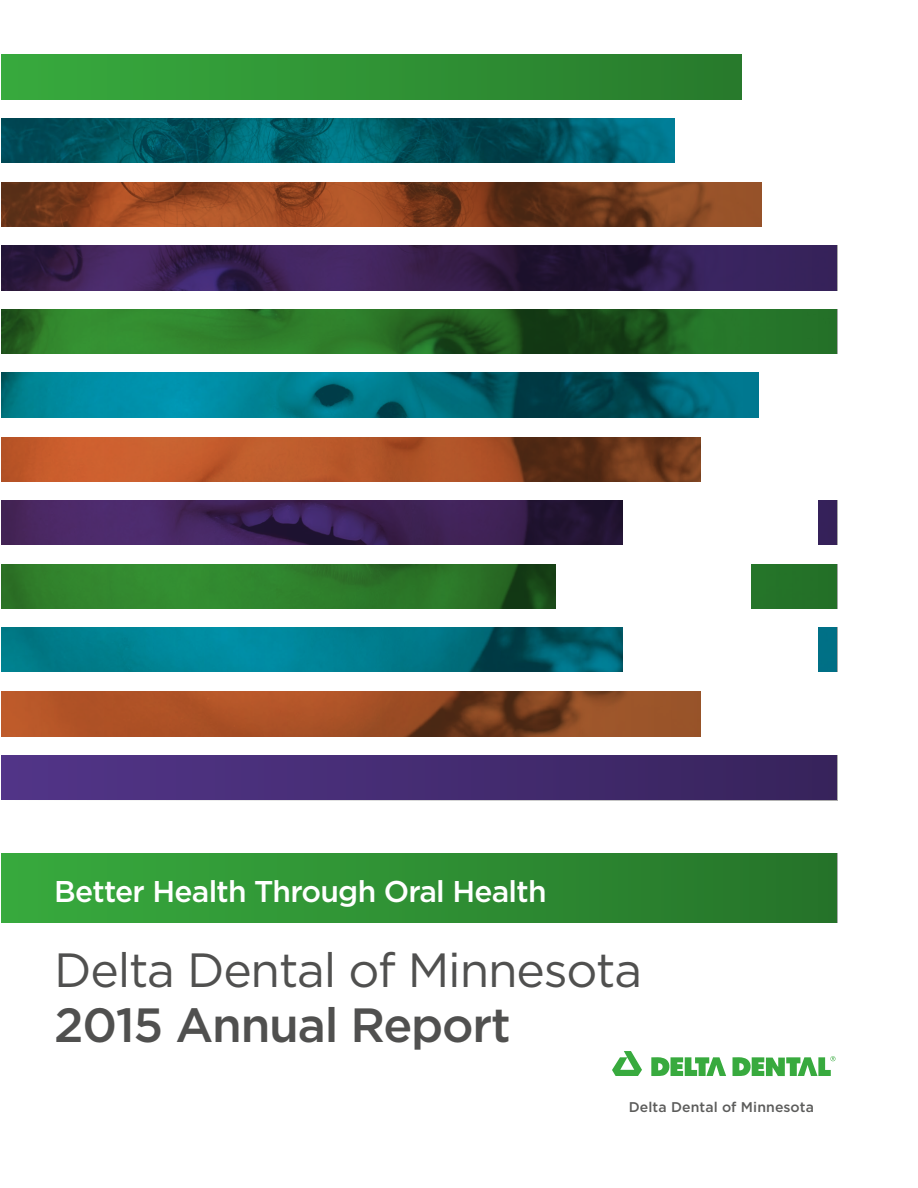
<style>
.page{position:relative;width:918px;height:1188px;background:#fff}
.page>*{position:absolute;margin:0;border:0;box-sizing:border-box;transform-origin:0 0}
.t1{font:48px "Gotham";letter-spacing:-.025em;color:#50504f}
.t2{font:500 48px "Gotham";letter-spacing:-.025em;color:#50504f}
.t3{font:500 30px "Gotham";letter-spacing:-.025em;color:#fff}
.t4{font:500 14.1px "Gotham";letter-spacing:.005em;color:#5c5c5b}
</style>
<div class="page">
<div style="left:2px;top:853px;width:835px;height:69px;background:linear-gradient(to right,#38ab3e,#26742a)"></div>
<svg style="left:2px;top:54px;width:740px;height:46px;background:#2f9235"></svg>
<div style="left:2px;top:755px;width:835px;height:45px;background:linear-gradient(to right,#523589,#37235c)"></div>
<svg style="left:612px;top:1051px;width:30px;height:25px"></svg>
<svg style="left:651px;top:1057px;width:75px;height:19px"></svg>
<svg style="left:733px;top:1056px;width:102px;height:20px"></svg>
<img style="left:2px;top:118px;width:835px;height:619px">
<div style="left:2px;top:354px;width:916px;height:18px;background:#fff"></div>
<div style="left:2px;top:609px;width:916px;height:18px;background:#fff"></div>
<div style="left:2px;top:163px;width:916px;height:18px;background:#fff"></div>
<div style="left:2px;top:418px;width:916px;height:18px;background:#fff"></div>
<div style="left:2px;top:673px;width:916px;height:18px;background:#fff"></div>
<div style="left:2px;top:227px;width:916px;height:18px;background:#fff"></div>
<div style="left:2px;top:482px;width:916px;height:18px;background:#fff"></div>
<div style="left:2px;top:291px;width:916px;height:18px;background:#fff"></div>
<div style="left:2px;top:546px;width:916px;height:18px;background:#fff"></div>
<div style="left:759px;top:363px;width:159px;height:65px;background:#fff"></div>
<div style="left:701px;top:427px;width:194px;height:64px;background:#fff"></div>
<div style="left:623px;top:490px;width:195px;height:65px;background:#fff"></div>
<div style="left:762px;top:172px;width:156px;height:64px;background:#fff"></div>
<div style="left:675px;top:108px;width:194px;height:64px;background:#fff"></div>
<div style="left:556px;top:555px;width:195px;height:64px;background:#fff"></div>
<div style="left:623px;top:618px;width:195px;height:64px;background:#fff"></div>
<div style="left:701px;top:682px;width:194px;height:64px;background:#fff"></div>
<p class="t3" style="left:54px;top:872px;width:494px">Better Health Through Oral Health</p>
<p class="t1" style="left:54px;top:939px;width:590px">Delta Dental of Minnesota</p>
<p class="t2" style="left:54px;top:994px;width:458px">2015 Annual Report</p>
<p class="t4" style="left:629px;top:1098px;width:187px">Delta Dental of Minnesota</p>
</div>
